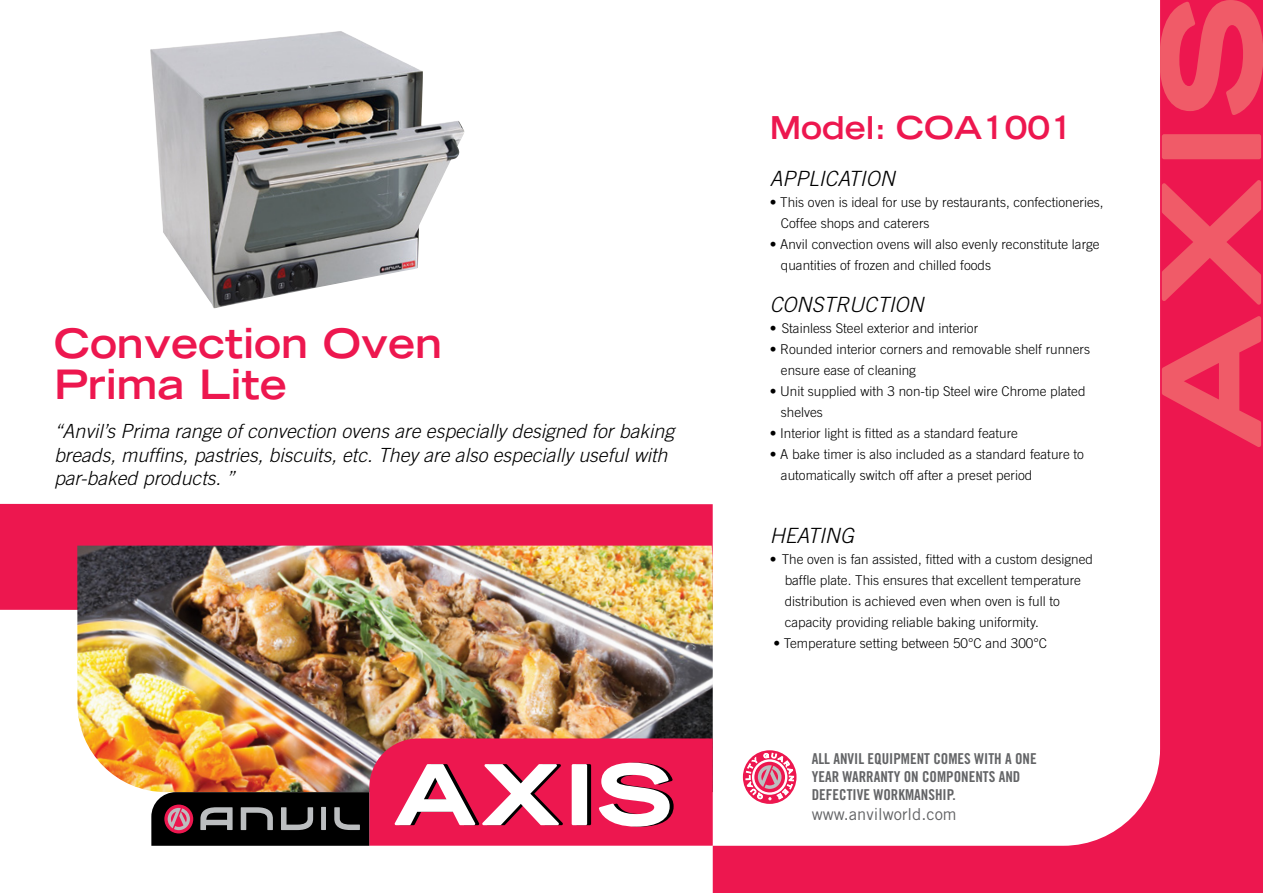
<style>
.page{position:relative;width:1263px;height:893px;background:#fff}
.page>*{position:absolute;margin:0;border:0;box-sizing:border-box;transform-origin:0 0}
.t1{font:700 expanded 40.5px "Trade Gothic LT Std";color:#ed174f}
.t2{font:700 expanded 31.5px "Trade Gothic LT Std";color:#ed174f}
.t3{font:italic 300 21px "Trade Gothic LT Std";color:#000}
.t4{font:italic 300 19.5px/23.4px "Trade Gothic LT Std";color:#000}
.t5{font:16.5px "Trade Gothic LT Std";color:#636466}
.t6{font:15px/18px "Trade Gothic LT Std Bd Cn 20";color:#636466}
.t7{font:300 13.5px/21px "Trade Gothic LT Std";color:#000}
</style>
<div class="page">
<svg style="left:713px;top:447px;width:550px;height:446px"></svg>
<svg style="left:1160px;top:0;width:103px;height:447px;background:#ee365a"></svg>
<svg style="left:743px;top:750px;width:53px;height:54px"></svg>
<svg style="left:745px;top:753px;width:49px;height:47px"></svg>
<div style="left:0;top:504px;width:713px;height:106px;background:#ed174f"></div>
<img style="left:77px;top:546px;width:636px;height:245px">
<img style="left:151px;top:738px;width:562px;height:108px">
<img style="left:150px;top:31px;width:315px;height:278px">
<p class="t1" style="left:54px;top:317px;width:390px">Convection Oven</p>
<p class="t1" style="left:54px;top:358px;width:234px">Prima Lite</p>
<p class="t4" style="left:54px;top:420px;width:622px">“Anvil’s Prima range of convection ovens are especially designed for baking breads, muffins, pastries, biscuits, etc. They are also especially useful with par-baked products. ”</p>
<p class="t2" style="left:770px;top:107px;width:305px">Model: COA1001</p>
<p class="t3" style="left:770px;top:166px;width:127px">APPLICATION</p>
<p class="t7" style="left:781px;top:191px;width:324px;text-indent:-11px">• This oven is ideal for use by restaurants, confectioneries,<br>Coffee shops and caterers</p>
<p class="t7" style="left:781px;top:233px;width:320px;text-indent:-11px">• Anvil convection ovens will also evenly reconstitute large quantities of frozen and chilled foods</p>
<p class="t3" style="left:770px;top:292px;width:156px">CONSTRUCTION</p>
<p class="t7" style="left:770px;top:317px;width:210px">• Stainless Steel exterior and interior</p>
<p class="t7" style="left:781px;top:338px;width:311px;text-indent:-11px">• Rounded interior corners and removable shelf runners ensure ease of cleaning</p>
<p class="t7" style="left:781px;top:380px;width:306px;text-indent:-11px">• Unit supplied with 3 non-tip Steel wire Chrome plated shelves</p>
<p class="t7" style="left:770px;top:422px;width:250px">• Interior light is fitted as a standard feature</p>
<p class="t7" style="left:781px;top:443px;width:305px;text-indent:-11px">• A bake timer is also included as a standard feature to automatically switch off after a preset period</p>
<p class="t3" style="left:770px;top:523px;width:86px">HEATING</p>
<p class="t7" style="left:785px;top:548px;width:310px;text-indent:-15px">• The oven is fan assisted, fitted with a custom designed baffle plate. This ensures that excellent temperature distribution is achieved even when oven is full to capacity providing reliable baking uniformity.</p>
<p class="t7" style="left:773px;top:632px;width:275px">• Temperature setting between 50°C and 300°C</p>
<p class="t6" style="left:812px;top:750px;width:226px">ALL ANVIL EQUIPMENT COMES WITH A ONE<br>YEAR WARRANTY ON COMPONENTS AND<br>DEFECTIVE WORKMANSHIP.</p>
<p class="t5" style="left:812px;top:804px;width:146px">www.anvilworld.com</p>
</div>
